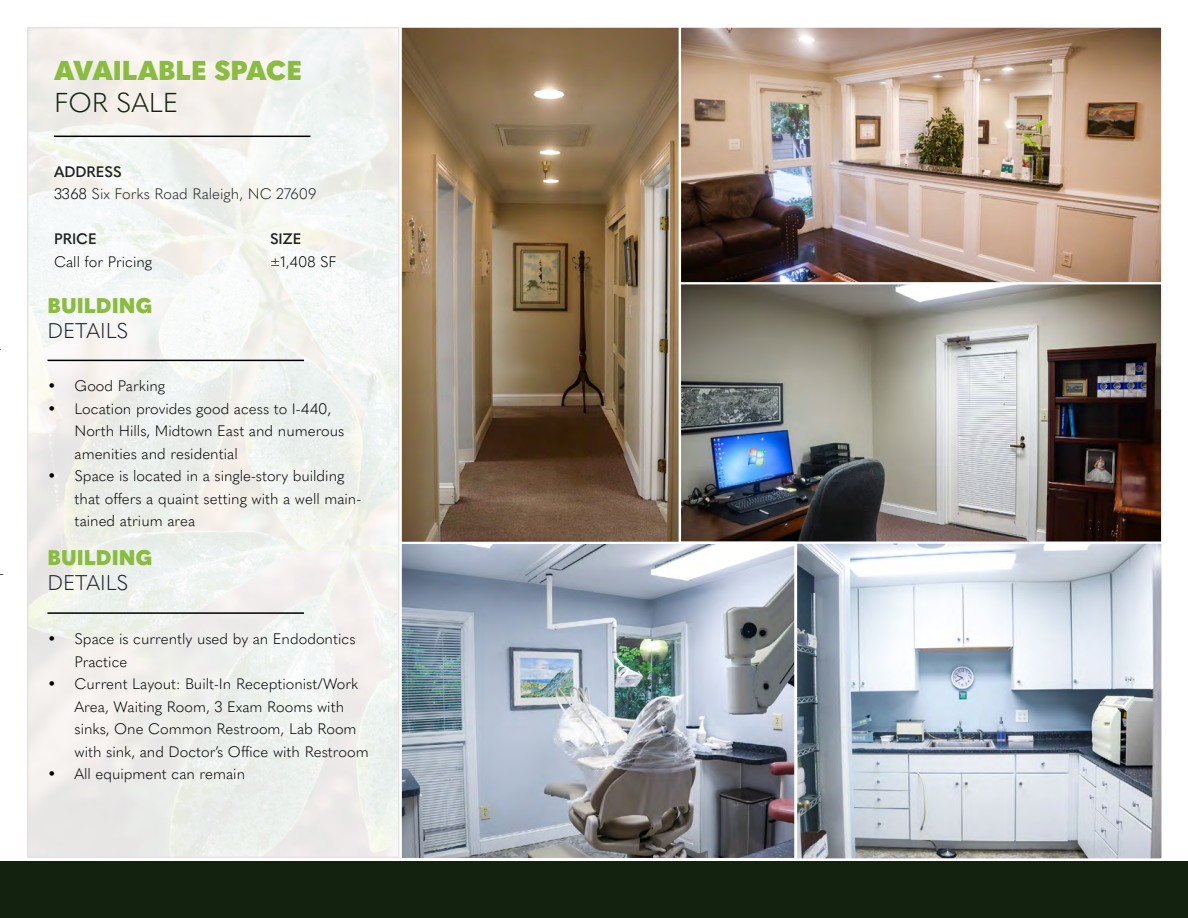
<style>
.page{position:relative;width:1188px;height:918px;background:#fff}
.page>*{position:absolute;margin:0;border:0;box-sizing:border-box;transform-origin:0 0}
.t1{font:900 27px "Quasimoda";color:#89bc40}
.t2{font:300 27px "Quasimoda";color:#13220f}
.t3{font:900 21px "Quasimoda";color:#89bc40}
.t4{font:300 21px "Quasimoda";color:#1d2330}
.t5{font:300 15px/22.5px "Quasimoda";color:#000}
.t6{font:300 15px/22.5px "Quasimoda";color:#1e2223}
.t7{font:600 15px "Quasimoda";color:#1e2223}
.s1{font-weight:600}
.s2{color:#000}
</style>
<div class="page">
<hr style="left:54px;top:136px;width:256px;height:1px;background:#000">
<hr style="left:48px;top:360px;width:256px;height:1px;background:#000">
<hr style="left:48px;top:612px;width:256px;height:2px;background:#000">
<div style="left:1px;top:861px;width:1187px;height:57px;background:#13220f"></div>
<img style="left:403px;top:29px;width:275px;height:512px">
<div style="left:400px;top:26px;width:281px;height:518px;border:2px solid #fff"></div>
<img style="left:798px;top:544px;width:363px;height:314px">
<div style="left:795px;top:541px;width:369px;height:320px;border:2px solid #fff"></div>
<img style="left:682px;top:29px;width:479px;height:253px">
<div style="left:679px;top:26px;width:485px;height:259px;border:2px solid #fff"></div>
<img style="left:682px;top:285px;width:480px;height:256px">
<div style="left:679px;top:282px;width:486px;height:262px;border:2px solid #fff"></div>
<img style="left:403px;top:545px;width:390px;height:312px">
<div style="left:400px;top:542px;width:396px;height:318px;border:2px solid #fff"></div>
<p class="t5" style="left:0;top:560px;width:6px">-</p>
<h1 class="t1" style="left:54px;top:49px;width:250px">AVAILABLE SPACE</h1>
<h1 class="t2" style="left:54px;top:82px;width:126px">FOR SALE</h1>
<p class="t6" style="left:54px;top:159px;width:264px"><span class="s1">ADDRESS<br></span><span class="s2">3368</span> Six Forks Road Raleigh, NC 27609</p>
<p class="t7" style="left:54px;top:227px;width:44px">PRICE</p>
<p class="t7" style="left:270px;top:227px;width:33px">SIZE</p>
<p class="t5" style="left:54px;top:249px;width:100px">Call for Pricing</p>
<p class="t5" style="left:270px;top:249px;width:68px">±1,408 SF</p>
<h2 class="t3" style="left:48px;top:289px;width:106px">BUILDING</h2>
<h2 class="t4" style="left:48px;top:314px;width:82px">DETAILS</h2>
<p class="t5" style="left:48px;top:374px;width:119px">• Good Parking</p>
<p class="t5" style="left:75px;top:396px;width:271px;text-indent:-27px">• Location provides good acess to I-440,<br>North Hills, Midtown East and numerous amenities and residential</p>
<p class="t5" style="left:75px;top:464px;width:288px;text-indent:-27px">• Space is located in a single-story building that offers a quaint setting with a well main&shy;tained atrium area</p>
<h2 class="t3" style="left:48px;top:541px;width:106px">BUILDING</h2>
<h2 class="t4" style="left:48px;top:567px;width:82px">DETAILS</h2>
<p class="t5" style="left:75px;top:627px;width:283px;text-indent:-27px">• Space is currently used by an Endodontics<br>Practice</p>
<p class="t5" style="left:75px;top:672px;width:296px;text-indent:-27px">• Current Layout: Built-In Receptionist/Work Area, Waiting Room, 3 Exam Rooms with sinks, One Common Restroom, Lab Room with sink, and Doctor’s Office with Restroom</p>
<p class="t5" style="left:48px;top:762px;width:199px">• All equipment can remain</p>
</div>
